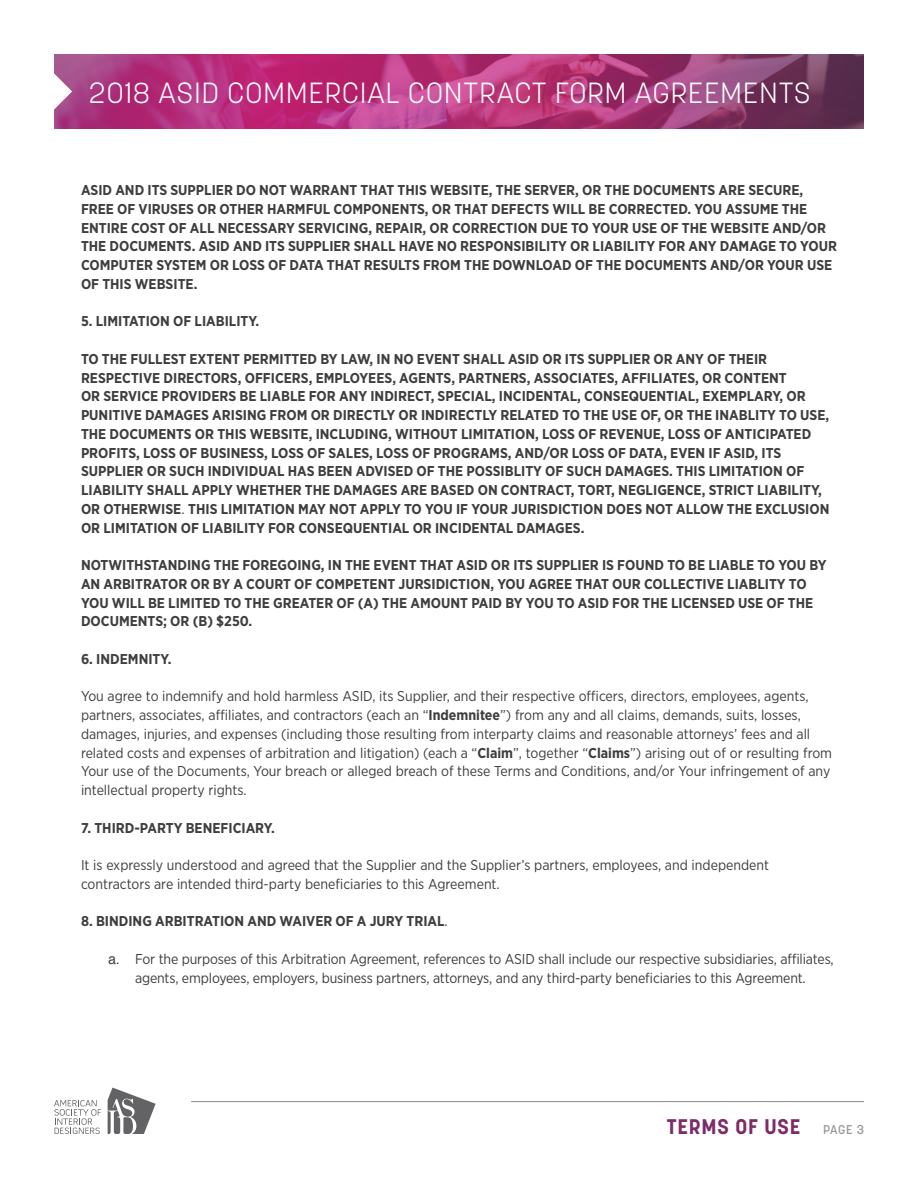
<style>
.page{position:relative;width:918px;height:1188px;background:#fff}
.page>*{position:absolute;margin:0;border:0;box-sizing:border-box;transform-origin:0 0}
.t1{font:300 28.95px "Korolev";letter-spacing:.04em;color:#fff}
.t2{font:700 21px "Korolev";letter-spacing:.04em;color:#7e2c68}
.t3{font:700 14.25px/18.8px "Gotham Narrow";color:#3e3e3f}
.t4{font:14.25px/18.8px "Gotham Narrow";color:#3e3e3f}
.s1{font-weight:400}
.s2{font-weight:700}
.s3{font-family:"Helvetica"}
.s4{font-weight:500;font-size:12.6px;color:#939598}
.s5{font-weight:500;font-size:12.75px;color:#939598}
</style>
<div class="page">
<svg style="left:54px;top:1100px;width:47px;height:34px"></svg>
<svg style="left:108px;top:1088px;width:48px;height:46px"></svg>
<hr style="left:191px;top:1101px;width:673px;height:1px;background:#939598">
<svg style="left:54px;top:54px;width:810px;height:75px;background:#a73676"></svg>
<svg style="left:54px;top:69px;width:18px;height:45px"></svg>
<h1 class="t1" style="left:89px;top:74px;width:723px">2018 ASID COMMERCIAL CONTRACT FORM AGREEMENTS</h1>
<p class="t3" style="left:81px;top:180px;width:757px">ASID AND ITS SUPPLIER DO NOT WARRANT THAT THIS WEBSITE, THE SERVER, OR THE DOCUMENTS ARE SECURE, FREE OF VIRUSES OR OTHER HARMFUL COMPONENTS, OR THAT DEFECTS WILL BE CORRECTED. YOU ASSUME THE ENTIRE COST OF ALL NECESSARY SERVICING, REPAIR, OR CORRECTION DUE TO YOUR USE OF THE WEBSITE AND/OR THE DOCUMENTS. ASID AND ITS SUPPLIER SHALL HAVE NO RESPONSIBILITY OR LIABILITY FOR ANY DAMAGE TO YOUR COMPUTER SYSTEM OR LOSS OF DATA THAT RESULTS FROM THE DOWNLOAD OF THE DOCUMENTS AND/OR YOUR USE OF THIS WEBSITE.</p>
<p class="t3" style="left:81px;top:312px;width:180px">5. LIMITATION OF LIABILITY.</p>
<p class="t3" style="left:81px;top:349px;width:750px">TO THE FULLEST EXTENT PERMITTED BY LAW, IN NO EVENT SHALL ASID OR ITS SUPPLIER OR ANY OF THEIR RESPECTIVE DIRECTORS, OFFICERS, EMPLOYEES, AGENTS, PARTNERS, ASSOCIATES, AFFILIATES, OR CONTENT<br>OR SERVICE PROVIDERS BE LIABLE FOR ANY INDIRECT, SPECIAL, INCIDENTAL, CONSEQUENTIAL, EXEMPLARY, OR PUNITIVE DAMAGES ARISING FROM OR DIRECTLY OR INDIRECTLY RELATED TO THE USE OF, OR THE INABLITY TO USE, THE DOCUMENTS OR THIS WEBSITE, INCLUDING, WITHOUT LIMITATION, LOSS OF REVENUE, LOSS OF ANTICIPATED PROFITS, LOSS OF BUSINESS, LOSS OF SALES, LOSS OF PROGRAMS, AND/OR LOSS OF DATA, EVEN IF ASID, ITS SUPPLIER OR SUCH INDIVIDUAL HAS BEEN ADVISED OF THE POSSIBLITY OF SUCH DAMAGES. THIS LIMITATION OF LIABILITY SHALL APPLY WHETHER THE DAMAGES ARE BASED ON CONTRACT, TORT, NEGLIGENCE, STRICT LIABILITY, OR OTHERWISE<span class="s1">.</span> THIS LIMITATION MAY NOT APPLY TO YOU IF YOUR JURISDICTION DOES NOT ALLOW THE EXCLUSION OR LIMITATION OF LIABILITY FOR CONSEQUENTIAL OR INCIDENTAL DAMAGES.</p>
<p class="t3" style="left:81px;top:556px;width:747px">NOTWITHSTANDING THE FOREGOING, IN THE EVENT THAT ASID OR ITS SUPPLIER IS FOUND TO BE LIABLE TO YOU BY AN ARBITRATOR OR BY A COURT OF COMPETENT JURSIDICTION, YOU AGREE THAT OUR COLLECTIVE LIABLITY TO YOU WILL BE LIMITED TO THE GREATER OF (A) THE AMOUNT PAID BY YOU TO ASID FOR THE LICENSED USE OF THE DOCUMENTS; OR (B) $250.</p>
<p class="t3" style="left:81px;top:649px;width:92px">6. INDEMNITY.</p>
<p class="t4" style="left:81px;top:687px;width:753px">You agree to indemnify and hold harmless ASID, its Supplier, and their respective officers, directors, employees, agents, partners, associates, affiliates, and contractors (each an “<span class="s2">Indemnitee</span>”) from any and all claims, demands, suits, losses, damages, injuries, and expenses (including those resulting from interparty claims and reasonable attorneys’ fees and all related costs and expenses of arbitration and litigation) (each a “<span class="s2">Claim</span>”, together “<span class="s2">Claims</span>”) arising out of or resulting from Your use of the Documents, Your breach or alleged breach of these Terms and Conditions, and/or Your infringement of any intellectual property rights.</p>
<p class="t3" style="left:81px;top:818px;width:195px">7. THIRD-PARTY BENEFICIARY.</p>
<p class="t4" style="left:81px;top:855px;width:690px">It is expressly understood and agreed that the Supplier and the Supplier’s partners, employees, and independent contractors are intended third-party beneficiaries to this Agreement.</p>
<p class="t3" style="left:81px;top:912px;width:368px">8. BINDING ARBITRATION AND WAIVER OF A JURY TRIAL<span class="s1">.</span></p>
<p class="t4" style="left:108px;top:949px;width:727px;text-align:center"><span class="s3">a.</span> For the purposes of this Arbitration Agreement, references to ASID shall include our respective subsidiaries, affiliates, agents, employees, employers, business partners, attorneys, and any third-party beneficiaries to this Agreement.</p>
<h2 class="t2" style="left:667px;top:1114px;width:199px">TERMS OF USE <span class="s4">page</span> <span class="s5">3</span></h2>
</div>
